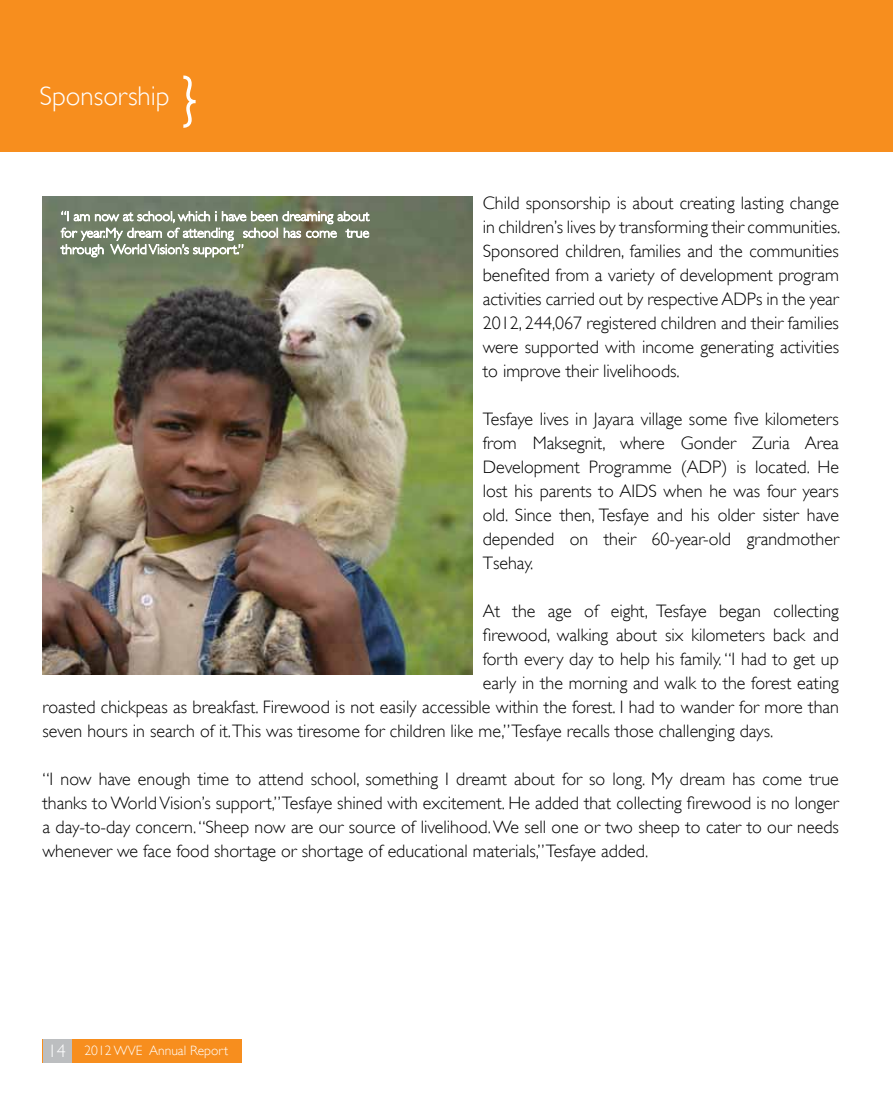
<style>
.page{position:relative;width:893px;height:1106px;background:#fff}
.page>*{position:absolute;margin:0;border:0;box-sizing:border-box;transform-origin:0 0}
.t1{font:300 27px "Gill Sans";color:#fff}
.t2{font:300 18px/24px "Gill Sans";color:#000;text-align:justify}
.t3{font:300 13.5px "Gill Sans";color:#fff}
.s1{font-size:18px}
</style>
<div class="page">
<div style="left:43px;top:1039px;width:199px;height:24px;background:#f78e1e"></div>
<div style="left:43px;top:1039px;width:29px;height:24px;background:#bcbec0"></div>
<div style="left:0;top:0;width:893px;height:151px;background:#f78e1e"></div>
<img style="left:43px;top:196px;width:429px;height:479px">
<svg style="left:60px;top:210px;width:310px;height:48px"></svg>
<svg style="left:183px;top:75px;width:13px;height:53px"></svg>
<h1 class="t1" style="left:39px;top:80px;width:132px">Sponsorship</h1>
<p class="t2" style="left:483px;top:191px;width:359px">Child sponsorship is about creating lasting change in children’s lives by transforming their communities.<br>Sponsored children, families and the communities benefited from a variety of development program activities carried out by respective ADPs in the year 2012, 244,067 registered children and their families were supported with income generating activities to improve their livelihoods.</p>
<p class="t2" style="left:483px;top:407px;width:358px">Tesfaye lives in Jayara village some five kilometers from Maksegnit, where Gonder Zuria Area Development Programme (ADP) is located. He lost his parents to AIDS when he was four years old. Since then, Tesfaye and his older sister have depended on their 60-year-old grandmother Tsehay.</p>
<p class="t2" style="left:483px;top:599px;width:358px">At the age of eight, Tesfaye began collecting</p>
<p class="t2" style="left:483px;top:623px;width:358px">firewood, walking about six kilometers back and</p>
<p class="t2" style="left:483px;top:647px;width:358px">forth every day to help his family. “I had to get up</p>
<p class="t2" style="left:483px;top:671px;width:358px">early in the morning and walk to the forest eating</p>
<p class="t2" style="left:42px;top:695px;width:798px">roasted chickpeas as breakfast. Firewood is not easily accessible within the forest. I had to wander for more than</p>
<p class="t2" style="left:42px;top:719px;width:732px">seven hours in search of it.This was tiresome for children like me,” Tesfaye recalls those challenging days.</p>
<p class="t2" style="left:42px;top:767px;width:798px">“I now have enough time to attend school, something I dreamt about for so long. My dream has come true thanks to WorldVision’s support,”Tesfaye shined with excitement. He added that collecting firewood is no longer a day-to-day concern. “Sheep now are our source of livelihood. We sell one or two sheep to cater to our needs whenever we face food shortage or shortage of educational materials,” Tesfaye added.</p>
<p class="t3" style="left:48px;top:1042px;width:182px"><span class="s1">14</span> 2012 WVE Annual Report</p>
</div>
